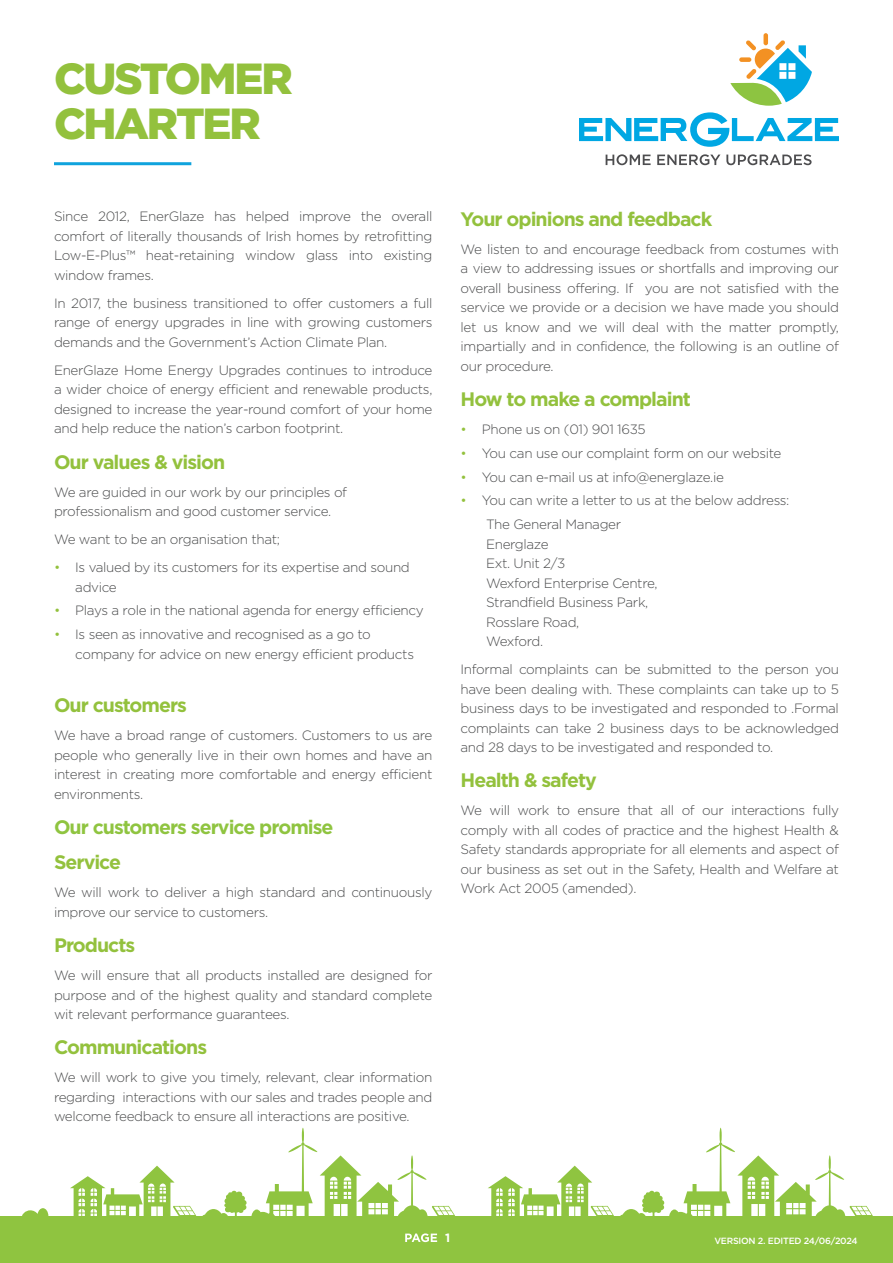
<style>
.page{position:relative;width:893px;height:1263px;background:#fff}
.page>*{position:absolute;margin:0;border:0;box-sizing:border-box;transform-origin:0 0}
.Heading1{font:900 43.5px/45px "Gotham";letter-spacing:-.05em;color:#93c13d}
.Heading1-2{font:700 19.5px "Gotham";letter-spacing:-.05em;color:#93c13d}
.Heading1-3{font:700 19.5px "Gotham";letter-spacing:-.05em;color:#8fc440}
.basic{font:300 13.5px/19.5px "Gotham";letter-spacing:-.025em;color:#4b4c4d;text-align:justify}
.t1{font:700 12px "Gotham";color:#fff}
.t2{font:500 9px "Gotham";letter-spacing:-.025em;color:#fff}
.s1{color:#93c13d}
</style>
<div class="page">
<svg style="left:22px;top:1208px;width:26px;height:8px"></svg>
<svg style="left:70px;top:1128px;width:385px;height:88px"></svg>
<svg style="left:488px;top:1128px;width:385px;height:88px"></svg>
<div style="left:0;top:1216px;width:893px;height:47px;background:#8fc440"></div>
<svg style="left:405px;top:1233px;width:32px;height:9px"></svg>
<svg style="left:579px;top:112px;width:260px;height:35px"></svg>
<div style="left:763px;top:33px;width:5px;height:12px;background:#f39123;border-radius:2px"></div>
<svg style="left:730px;top:40px;width:82px;height:66px"></svg>
<svg style="left:606px;top:154px;width:45px;height:11px"></svg>
<svg style="left:657px;top:154px;width:63px;height:11px"></svg>
<svg style="left:726px;top:154px;width:86px;height:11px"></svg>
<hr style="left:54px;top:162px;width:137px;height:3px;background:#10a3dd">
<p class="Heading1" style="left:54px;top:55px;width:240px">CUSTOMER<br>CHARTER</p>
<p class="basic" style="left:54px;top:207px;width:380px">Since 2012, EnerGlaze has helped improve the overall comfort of literally thousands of Irish homes by retrofitting Low-E-Plus™ heat-retaining window glass into existing window frames.</p>
<p class="basic" style="left:54px;top:293px;width:380px">In 2017, the business transitioned to offer customers a full range of energy upgrades in line with growing customers demands and the Government’s Action Climate Plan.</p>
<p class="basic" style="left:54px;top:360px;width:380px">EnerGlaze Home Energy Upgrades continues to introduce a wider choice of energy efficient and renewable products, designed to increase the year-round comfort of your home and help reduce the nation’s carbon footprint.</p>
<p class="Heading1-2" style="left:54px;top:450px;width:173px">Our values &amp; vision</p>
<p class="basic" style="left:54px;top:482px;width:295px">We are guided in our work by our principles of professionalism and good customer service.</p>
<p class="basic" style="left:54px;top:529px;width:228px">We want to be an organisation that;</p>
<p class="basic" style="left:75px;top:557px;width:336px;text-indent:-21px"><span class="s1">•</span> Is valued by its customers for its expertise and sound advice</p>
<p class="basic" style="left:54px;top:601px;width:371px"><span class="s1">•</span> Plays a role in the national agenda for energy efficiency</p>
<p class="basic" style="left:75px;top:624px;width:340px;text-indent:-21px"><span class="s1">•</span> Is seen as innovative and recognised as a go to company for advice on new energy efficient products</p>
<p class="Heading1-2" style="left:54px;top:694px;width:135px">Our customers</p>
<p class="basic" style="left:54px;top:725px;width:380px">We have a broad range of customers. Customers to us are people who generally live in their own homes and have an interest in creating more comfortable and energy efficient environments.</p>
<p class="Heading1-3" style="left:54px;top:816px;width:281px">Our customers service promise</p>
<p class="Heading1-2" style="left:54px;top:851px;width:69px">Service</p>
<p class="basic" style="left:54px;top:882px;width:380px">We will work to deliver a high standard and continuously improve our service to customers.</p>
<p class="Heading1-2" style="left:54px;top:934px;width:83px">Products</p>
<p class="basic" style="left:54px;top:965px;width:380px">We will ensure that all products installed are designed for purpose and of the highest quality and standard complete wit relevant performance guarantees.</p>
<p class="Heading1-2" style="left:54px;top:1036px;width:155px">Communications</p>
<p class="basic" style="left:54px;top:1068px;width:380px">We will work to give you timely, relevant, clear information regarding interactions with our sales and trades people and welcome feedback to ensure all interactions are positive.</p>
<p class="Heading1-2" style="left:460px;top:208px;width:253px">Your opinions and feedback</p>
<p class="basic" style="left:460px;top:239px;width:380px">We listen to and encourage feedback from costumes with a view to addressing issues or shortfalls and improving our overall business offering. If you are not satisfied with the service we provide or a decision we have made you should let us know and we will deal with the matter promptly, impartially and in confidence, the following is an outline of our procedure.</p>
<p class="Heading1-2" style="left:460px;top:388px;width:232px">How to make a complaint</p>
<p class="basic" style="left:460px;top:419px;width:187px"><span class="s1">•</span> Phone us on (01) 901 1635</p>
<p class="basic" style="left:460px;top:443px;width:322px"><span class="s1">•</span> You can use our complaint form on our website</p>
<p class="basic" style="left:460px;top:467px;width:265px"><span class="s1">•</span> You can e-mail us at info@energlaze.ie</p>
<p class="basic" style="left:460px;top:491px;width:330px"><span class="s1">•</span> You can write a letter to us at the below address:</p>
<p class="basic" style="left:486px;top:514px;width:173px;text-align:left">The General Manager<br>Energlaze<br>Ext. Unit 2/3<br>Wexford Enterprise Centre,<br>Strandfield Business Park,<br>Rosslare Road,<br>Wexford.</p>
<p class="basic" style="left:460px;top:659px;width:380px">Informal complaints can be submitted to the person you have been dealing with. These complaints can take up to 5 business days to be investigated and responded to .Formal complaints can take 2 business days to be acknowledged and 28 days to be investigated and responded to.</p>
<p class="Heading1-2" style="left:460px;top:769px;width:138px">Health &amp; safety</p>
<p class="basic" style="left:460px;top:801px;width:380px">We will work to ensure that all of our interactions fully comply with all codes of practice and the highest Health &amp; Safety standards appropriate for all elements and aspect of our business as set out in the Safety, Health and Welfare at Work Act 2005 (amended).</p>
<p class="t1" style="left:445px;top:1231px;width:7px">1</p>
<p class="t2" style="left:714px;top:1236px;width:145px">VERSION 2. EDITED 24/06/2024</p>
</div>
